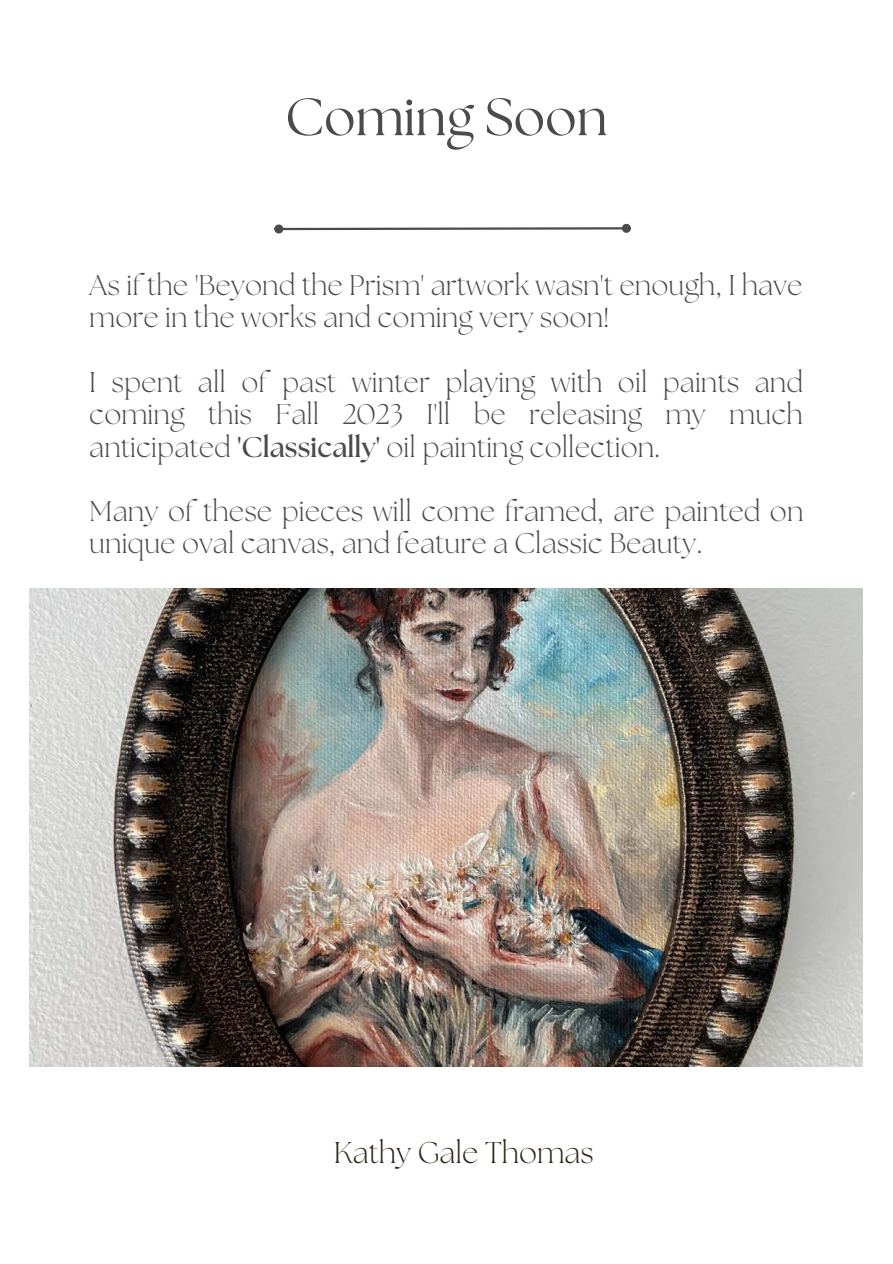
<style>
.page{position:relative;width:893px;height:1264px;background:#fff}
.page>*{position:absolute;margin:0;border:0;box-sizing:border-box;transform-origin:0 0}
.t1{font:52.5px "The Seasons";color:#4b4b4b}
.t2{font:300 30px "The Seasons";color:#2e2415}
.t3{font:300 28.5px/32.5px "The Seasons";color:#4b4b4b}
.s1{font-weight:700}
</style>
<div class="page">
<img style="left:30px;top:588px;width:832px;height:478px">
<svg style="left:283px;top:227px;width:339px;height:4px"></svg>
<div style="left:275px;top:226px;width:7px;height:6px;background:#4b4b4b;border-radius:50%"></div>
<div style="left:274px;top:224px;width:9px;height:9px;border:2px solid #4b4b4b;border-radius:50%"></div>
<div style="left:623px;top:225px;width:6px;height:7px;background:#4b4b4b;border-radius:50%"></div>
<div style="left:622px;top:224px;width:9px;height:9px;border:2px solid #4b4b4b;border-radius:50%"></div>
<p class="t1" style="left:285px;top:93px;width:324px">Coming Soon</p>
<p class="t3" style="left:89px;top:271px;width:714px">As if the 'Beyond the Prism' artwork wasn't enough, I have more in the works and coming very soon!</p>
<p class="t3" style="left:89px;top:367px;width:715px;text-align:justify">I spent all of past winter playing with oil paints and coming this Fall 2023 I'll be releasing my much anticipated <span class="s1">'Classically'</span> oil painting collection.</p>
<p class="t3" style="left:89px;top:497px;width:715px">Many of these pieces will come framed, are painted on unique oval canvas, and feature a Classic Beauty.</p>
<p class="t2" style="left:334px;top:1138px;width:261px">Kathy Gale Thomas</p>
</div>
